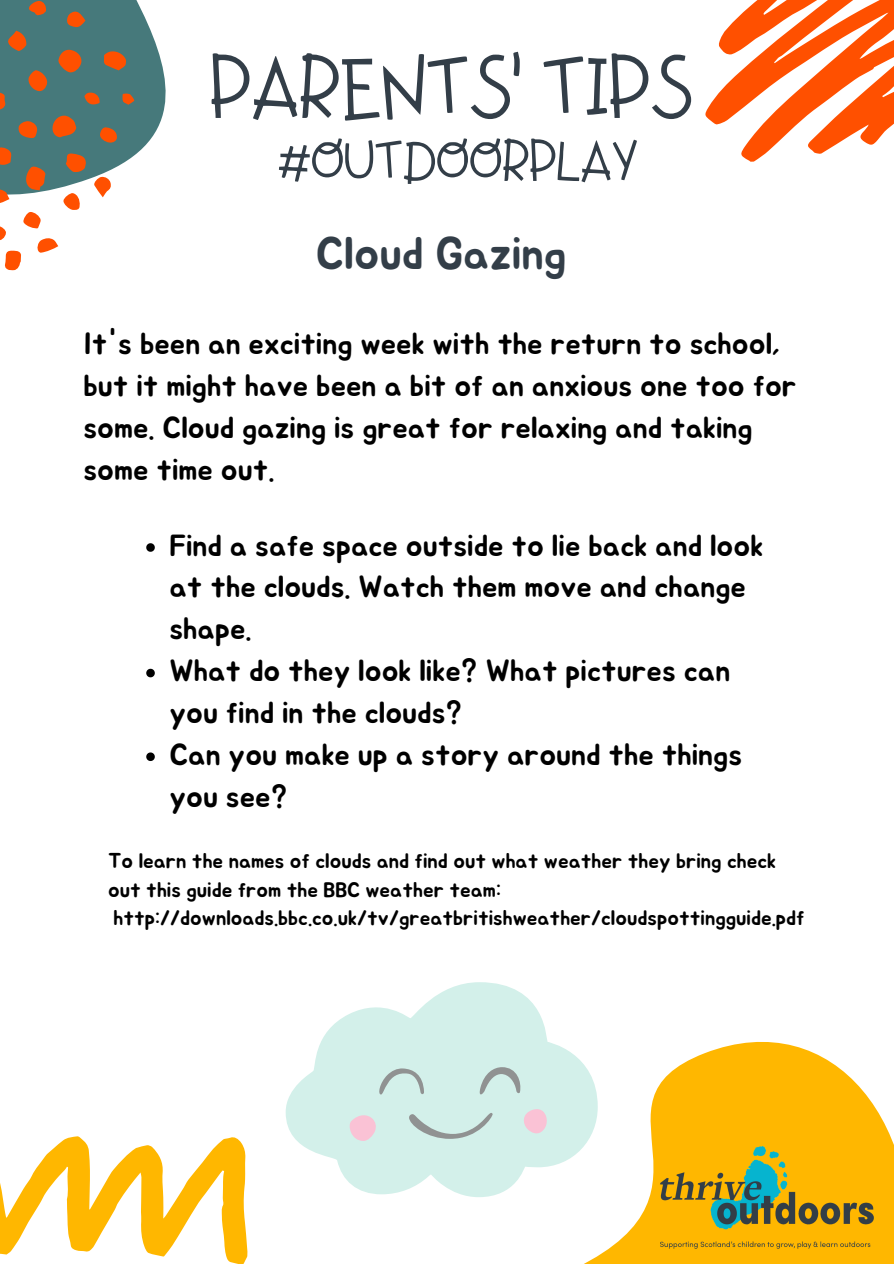
<style>
.page{position:relative;width:894px;height:1264px;background:#fff}
.page>*{position:absolute;margin:0;border:0;box-sizing:border-box;transform-origin:0 0}
.t1{font:81.15px "Apple Juice";color:#333e48}
.t2{font:53.25px "Apple Juice";color:#333e48}
.t3{font:45.6px "Jua";color:#333e48}
.t4{font:30.45px/41.8px "Jua";color:#000}
.t5{font:21px/28.5px "Jua";color:#000}
</style>
<div class="page">
<svg style="left:585px;top:1041px;width:308px;height:222px;fill:#ffb700"></svg>
<svg style="left:135px;top:0;width:31px;height:155px;fill:#46797b"></svg>
<svg style="left:0;top:0;width:135px;height:271px"></svg>
<svg style="left:0;top:1136px;width:247px;height:127px"></svg>
<svg style="left:705px;top:0;width:188px;height:162px"></svg>
<svg style="left:285px;top:982px;width:312px;height:215px;fill:#d3f0ea"></svg>
<svg style="left:409px;top:1112px;width:83px;height:26px;background:#c2d9d4"></svg>
<svg style="left:479px;top:1067px;width:42px;height:27px"></svg>
<svg style="left:377px;top:1068px;width:47px;height:26px"></svg>
<svg style="left:521px;top:1108px;width:27px;height:26px"></svg>
<svg style="left:347px;top:1113px;width:30px;height:28px"></svg>
<img style="left:655px;top:1145px;width:218px;height:103px">
<svg style="left:146px;top:543px;width:9px;height:9px"></svg>
<svg style="left:146px;top:668px;width:9px;height:9px"></svg>
<svg style="left:146px;top:752px;width:9px;height:9px"></svg>
<h1 class="t1" style="left:210px;top:40px;width:484px">PARENTS' TIPS</h1>
<h2 class="t2" style="left:278px;top:130px;width:362px">#OUTDOORPLAY</h2>
<h3 class="t3" style="left:316px;top:232px;width:252px">Cloud Gazing</h3>
<p class="t4" style="left:83px;top:324px;width:714px">It's been an exciting week with the return to school, but it might have been a bit of an anxious one too for some. Cloud gazing is great for relaxing and taking some time out.</p>
<p class="t4" style="left:169px;top:525px;width:595px">Find a safe space outside to lie back and look at the clouds. Watch them move and change shape.<br>What do they look like? What pictures can you find in the clouds?<br>Can you make up a story around the things you see?</p>
<p class="t5" style="left:108px;top:847px;width:698px">To learn the names of clouds and find out what weather they bring check out this guide from the BBC weather team: http://downloads.bbc.co.uk/tv/greatbritishweather/cloudspottingguide.pdf</p>
</div>
